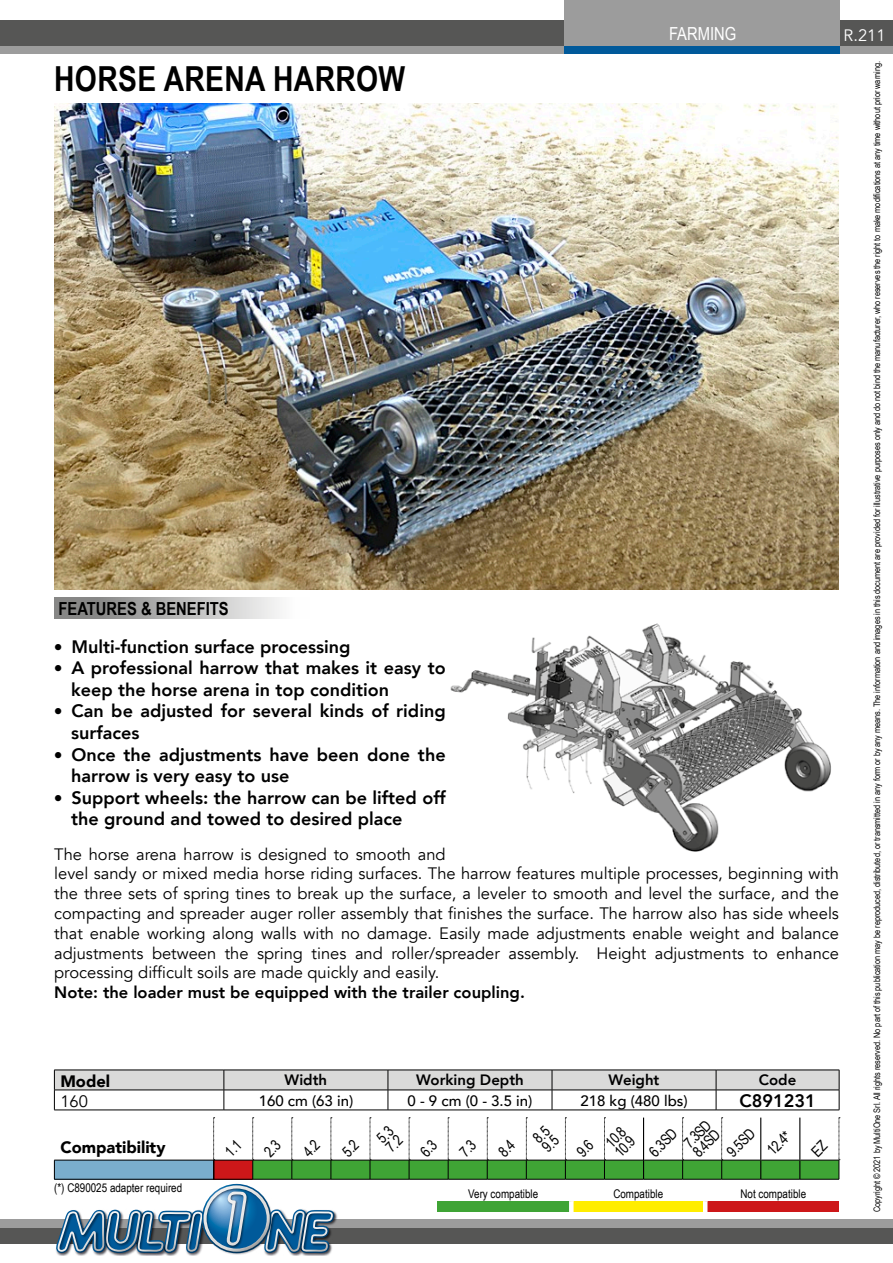
<style>
.page{position:relative;width:893px;height:1263px;background:#fff}
.page>*{position:absolute;margin:0;border:0;box-sizing:border-box;transform-origin:0 0}
.nome_accessorio{font:700 34.5px "Arial Narrow";letter-spacing:.01em;color:#000}
.codice{font:800 18px/21.6px "Avenir";color:#000}
.titolo_features{font:700 18px "Arial Narrow";color:#000}
.categoria_accessori{font:18px "Arial Narrow";color:#fff}
.Testo_descrizione{font:16.5px/19.8px "Avenir";color:#000}
.Testo_descrizione-2{font:800 16.5px "Avenir";color:#000}
.titolo_tabella_acces{font:900 16.5px "Avenir";color:#000}
.t1{font:16.5px "Avenir";color:#fff}
.modelli-accessori{font:16.5px "Avenir";color:#000}
.valore_dato{font:500 15px "Avenir";color:#000}
.tab_nome_macchine{font:15px/12.8px "Arial Narrow";color:#000}
.nome_dato{font:800 15px "Avenir";color:#000}
.Disclaimer{font:12px "Arial Narrow";color:#000}
.t2{font:9px "Arial Narrow";letter-spacing:-.005em;color:#000}
.s1{font-family:"Tahoma";font-weight:400}
</style>
<div class="page">
<div style="left:0;top:45px;width:893px;height:9px;background:#9c9c9c"></div>
<div style="left:564px;top:45px;width:276px;height:9px;background:#00599a"></div>
<div style="left:0;top:20px;width:893px;height:25px;background:#565655"></div>
<div style="left:0;top:1219px;width:893px;height:9px;background:#9c9c9c"></div>
<div style="left:0;top:1228px;width:893px;height:16px;background:#565655"></div>
<div style="left:564px;top:0;width:276px;height:45px;background:#9c9c9c"></div>
<img style="left:54px;top:103px;width:785px;height:486px">
<img style="left:450px;top:623px;width:381px;height:229px">
<hr style="left:54px;top:1110px;width:170px;height:1px;background:#000">
<hr style="left:224px;top:1110px;width:164px;height:1px;background:#000">
<hr style="left:388px;top:1110px;width:164px;height:1px;background:#000">
<hr style="left:552px;top:1110px;width:164px;height:1px;background:#000">
<hr style="left:716px;top:1110px;width:123px;height:1px;background:#000">
<svg style="left:54px;top:1070px;width:786px;height:40px"></svg>
<div style="left:54px;top:598px;width:255px;height:21px;background:linear-gradient(to right,#767674,#fff)"></div>
<svg style="left:54px;top:1117px;width:786px;height:139px"></svg>
<p class="categoria_accessori" style="left:669px;top:20px;width:69px">FARMING</p>
<p class="t1" style="left:844px;top:26px;width:43px">R.211</p>
<p class="nome_accessorio" style="left:54px;top:53px;width:353px">HORSE ARENA HARROW</p>
<p class="titolo_features" style="left:58px;top:595px;width:172px">FEATURES &amp; BENEFITS</p>
<p class="codice" style="left:54px;top:635px;width:298px"><span class="s1">•</span> Multi-function surface processing</p>
<p class="codice" style="left:71px;top:657px;width:376px;text-indent:-17px"><span class="s1">•</span> A professional harrow that makes it easy to keep the horse arena in top condition</p>
<p class="codice" style="left:71px;top:700px;width:376px;text-indent:-17px"><span class="s1">•</span> Can be adjusted for several kinds of riding surfaces</p>
<p class="codice" style="left:71px;top:743px;width:376px;text-indent:-17px"><span class="s1">•</span> Once the adjustments have been done the harrow is very easy to use</p>
<p class="codice" style="left:71px;top:787px;width:376px;text-indent:-17px"><span class="s1">•</span> Support wheels: the harrow can be lifted off the ground and towed to desired place</p>
<p class="Testo_descrizione" style="left:54px;top:844px;width:786px">The horse arena harrow is designed to smooth and<br>level sandy or mixed media horse riding surfaces. The harrow features multiple processes, beginning with the three sets of spring tines to break up the surface, a leveler to smooth and level the surface, and the compacting and spreader auger roller assembly that finishes the surface. The harrow also has side wheels that enable working along walls with no damage. Easily made adjustments enable weight and balance adjustments between the spring tines and roller/spreader assembly. Height adjustments to enhance processing difficult soils are made quickly and easily.</p>
<p class="Testo_descrizione-2" style="left:54px;top:979px;width:472px">Note: the loader must be equipped with the trailer coupling.</p>
<p class="titolo_tabella_acces" style="left:60px;top:1067px;width:51px">Model</p>
<p class="nome_dato" style="left:285px;top:1068px;width:44px">Width</p>
<p class="nome_dato" style="left:416px;top:1068px;width:109px">Working Depth</p>
<p class="nome_dato" style="left:609px;top:1068px;width:52px">Weight</p>
<p class="nome_dato" style="left:759px;top:1068px;width:39px">Code</p>
<p class="modelli-accessori" style="left:60px;top:1091px;width:29px">160</p>
<p class="valore_dato" style="left:259px;top:1088px;width:96px">160 cm (63 in)</p>
<p class="valore_dato" style="left:408px;top:1088px;width:126px">0 - 9 cm (0 - 3.5 in)</p>
<p class="valore_dato" style="left:580px;top:1088px;width:109px">218 kg (480 lbs)</p>
<p class="codice" style="left:739px;top:1090px;width:78px">C891231</p>
<p class="titolo_tabella_acces" style="left:60px;top:1133px;width:107px">Compatibility</p>
<p class="tab_nome_macchine" style="left:603px;top:1140px;width:24px;rotate:-45deg">10.8<br>10.9</p>
<p class="tab_nome_macchine" style="left:647px;top:1149px;width:34px;rotate:-45deg">6.3SD</p>
<p class="tab_nome_macchine" style="left:681px;top:1140px;width:33px;rotate:-45deg">7.3SD<br>8.4SD</p>
<p class="tab_nome_macchine" style="left:725px;top:1149px;width:34px;rotate:-45deg">9.5SD</p>
<p class="tab_nome_macchine" style="left:764px;top:1148px;width:29px;rotate:-45deg">12.4*</p>
<p class="Disclaimer" style="left:54px;top:1179px;width:129px">(*) C890025 adapter required</p>
<p class="Disclaimer" style="left:468px;top:1185px;width:72px">Very compatible</p>
<p class="Disclaimer" style="left:613px;top:1185px;width:51px">Compatible</p>
<p class="Disclaimer" style="left:740px;top:1185px;width:67px">Not compatible</p>
<p class="t2" style="left:870px;top:1212px;width:1152px;rotate:-90deg">Copyright © 2021 by MultiOne Srl. All rights reserved. No part of this publication may be reproduced, distributed, or transmitted in any form or by any means. The information and images in this document are provided for illustrative purposes only and do not bind the manufacturer, who reserves the right to make modifications at any time without prior warning.</p>
</div>
